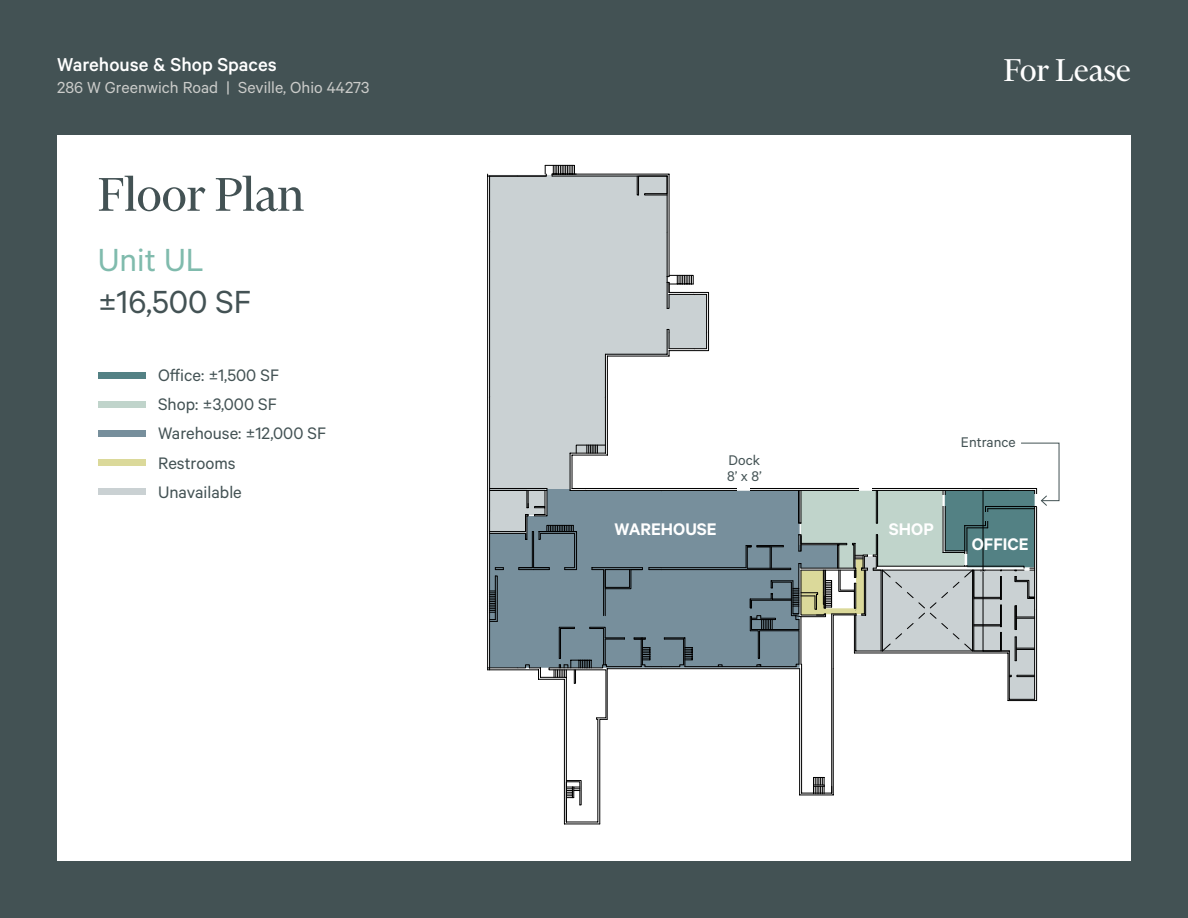
<style>
.page{position:relative;width:1188px;height:918px;background:#435254}
.page>*{position:absolute;margin:0;border:0;box-sizing:border-box;transform-origin:0 0}
.Heading_Large{font:54px "Financier Display";color:#435254}
.Bullet_Main{font:36px/42px "Calibre";color:#435254}
.t1{font:36px "Financier Display";color:#fff}
.t2{font:500 21px "Calibre";color:#fff}
.Callout_Description{font:600 18.9px "Calibre";color:#fff}
.Callout_Description-2{font:18.75px "Calibre";color:#435254}
.t3{font:18px "Calibre";color:#cbccca}
.Callout_Description-3{font:15.75px/15.8px "Calibre";color:#435254}
.s1{color:#80bbad}
</style>
<div class="page">
<div style="left:57px;top:136px;width:1074px;height:725px;background:#fff"></div>
<div style="left:98px;top:488px;width:47px;height:7px;background:#cad1d3"></div>
<div style="left:98px;top:430px;width:47px;height:7px;background:#778f9c"></div>
<div style="left:98px;top:401px;width:47px;height:7px;background:#c0d4cb"></div>
<div style="left:98px;top:372px;width:47px;height:7px;background:#538184"></div>
<div style="left:98px;top:459px;width:47px;height:7px;background:#dbd99a"></div>
<hr style="left:552px;top:174px;width:117px;height:1px;background:#000">
<hr style="left:488px;top:176px;width:58px;height:1px;background:#000">
<hr style="left:487px;top:174px;width:1px;height:496px;background:#000">
<hr style="left:489px;top:176px;width:1px;height:494px;background:#000">
<hr style="left:669px;top:174px;width:1px;height:103px;background:#000">
<hr style="left:607px;top:668px;width:193px;height:1px;background:#000">
<hr style="left:799px;top:669px;width:1px;height:126px;background:#000">
<hr style="left:801px;top:669px;width:1px;height:124px;background:#000">
<hr style="left:800px;top:795px;width:33px;height:1px;background:#000">
<hr style="left:802px;top:793px;width:30px;height:1px;background:#000">
<hr style="left:833px;top:669px;width:1px;height:126px;background:#000">
<hr style="left:831px;top:614px;width:1px;height:179px;background:#000">
<svg style="left:707px;top:291px;width:30px;height:198px"></svg>
<svg style="left:813px;top:777px;width:12px;height:17px"></svg>
<svg style="left:489px;top:165px;width:87px;height:11px"></svg>
<svg style="left:487px;top:488px;width:164px;height:337px"></svg>
<svg style="left:490px;top:175px;width:217px;height:314px;fill:#cad1d3"></svg>
<svg style="left:490px;top:489px;width:256px;height:179px;background:#748a96"></svg>
<svg style="left:746px;top:442px;width:314px;height:259px"></svg>
<p class="t2" style="left:57px;top:52px;width:221px">Warehouse &amp; Shop Spaces</p>
<p class="t3" style="left:57px;top:77px;width:314px">286 W Greenwich Road | Seville, Ohio 44273</p>
<p class="Heading_Large" style="left:98px;top:166px;width:207px">Floor Plan</p>
<p class="Bullet_Main" style="left:98px;top:238px;width:155px"><span class="s1">Unit UL </span>±16,500 SF</p>
<p class="Callout_Description-2" style="left:158px;top:365px;width:123px">Office: ±1,500 SF</p>
<p class="Callout_Description-2" style="left:158px;top:394px;width:120px">Shop: ±3,000 SF</p>
<p class="Callout_Description-2" style="left:158px;top:423px;width:170px">Warehouse: ±12,000 SF</p>
<p class="Callout_Description-2" style="left:158px;top:452px;width:79px">Restrooms</p>
<p class="Callout_Description-2" style="left:158px;top:481px;width:85px">Unavailable</p>
<p class="t1" style="left:1004px;top:51px;width:129px">For Lease</p>
<p class="Callout_Description-3" style="left:727px;top:452px;width:36px">Dock<br>8’ x 8’</p>
<p class="Callout_Description" style="left:614px;top:518px;width:104px">WAREHOUSE</p>
<p class="Callout_Description" style="left:889px;top:518px;width:46px">SHOP</p>
<p class="Callout_Description-3" style="left:961px;top:434px;width:56px">Entrance</p>
<p class="Callout_Description" style="left:972px;top:533px;width:58px">OFFICE</p>
</div>
